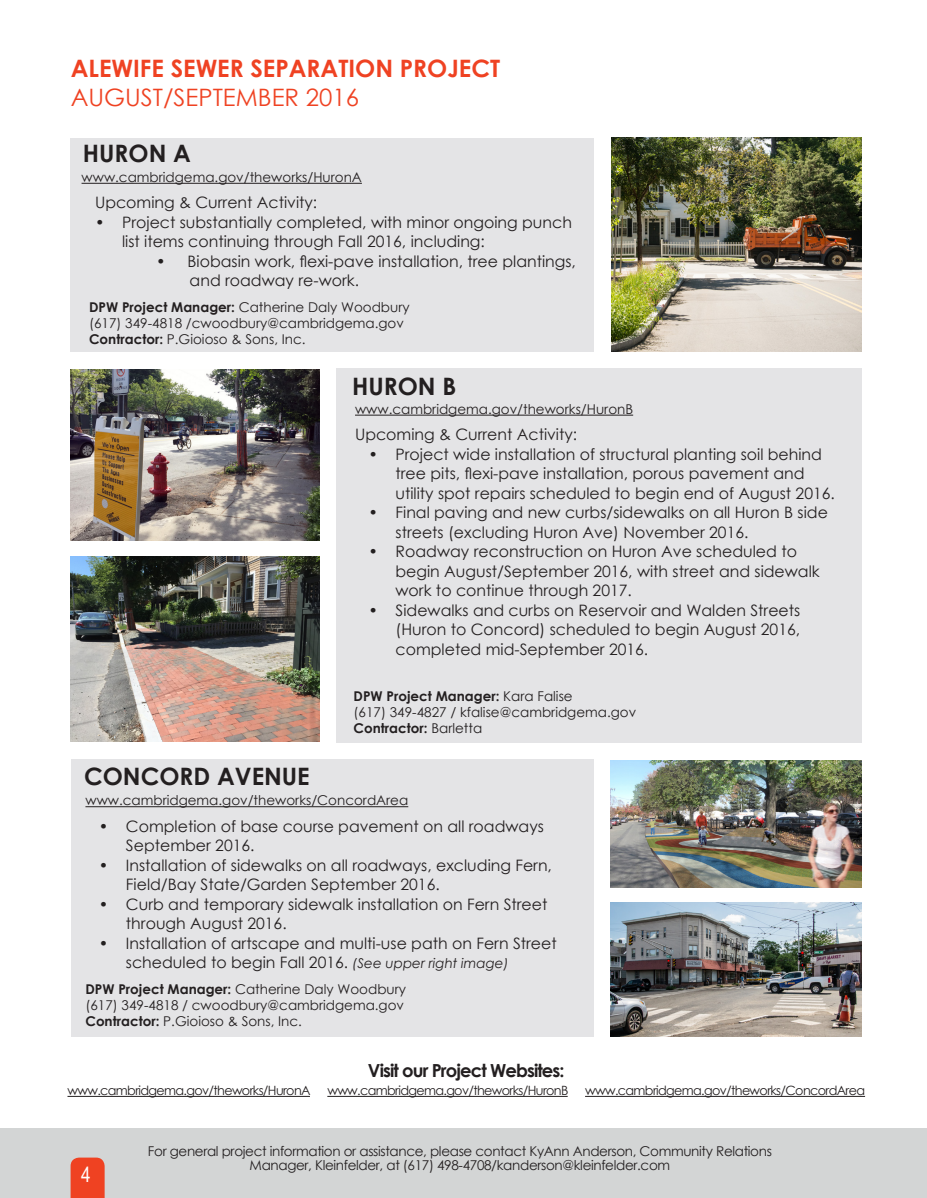
<style>
.page{position:relative;width:927px;height:1198px;background:#fff}
.page>*{position:absolute;margin:0;border:0;box-sizing:border-box;transform-origin:0 0}
.t1{font:26.1px "Calibri";color:#231f20}
.t2{font:700 24px "Century Gothic";color:#ef4222}
.t3{font:700 24px "Century Gothic";color:#231f20}
.t4{font:24px "Century Gothic";color:#ef4222}
.t5{font:21px "Arial Narrow";color:#fff}
.t6{font:700 18px "Century Gothic";letter-spacing:-.05em;color:#231f20}
.t7{font:15.75px/19.5px "Century Gothic";color:#231f20}
.t8{font:13.5px/16.2px "Century Gothic";color:#231f20}
.t9{font:13.5px/14.4px "Century Gothic";letter-spacing:-.025em;color:#231f20;text-align:center}
.t10{font:12.75px "Century Gothic";letter-spacing:-.05em;color:#231f20}
.s1{font-weight:700}
.s2{font-style:italic;font-size:13.5px}
</style>
<div class="page">
<div style="left:0;top:0;width:926px;height:1198px;background:#d3d5d5"></div>
<div style="left:0;top:0;width:926px;height:1127px;background:#fff"></div>
<div style="left:70px;top:138px;width:523px;height:213px;background:#e4e4e6"></div>
<div style="left:336px;top:368px;width:525px;height:374px;background:#e4e4e6"></div>
<hr style="left:355px;top:415px;width:278px;height:1px;background:#231f20">
<div style="left:71px;top:759px;width:522px;height:277px;background:#e4e4e6"></div>
<hr style="left:85px;top:806px;width:323px;height:1px;background:#231f20">
<svg style="left:71px;top:1157px;width:34px;height:41px"></svg>
<hr style="left:81px;top:183px;width:281px;height:1px;background:#231f20">
<hr style="left:67px;top:1096px;width:243px;height:1px;background:#231f20">
<hr style="left:327px;top:1096px;width:240px;height:1px;background:#231f20">
<hr style="left:585px;top:1096px;width:279px;height:1px;background:#231f20">
<img style="left:611px;top:138px;width:250px;height:213px">
<img style="left:610px;top:760px;width:251px;height:127px">
<img style="left:71px;top:556px;width:248px;height:185px">
<img style="left:610px;top:903px;width:251px;height:133px">
<img style="left:71px;top:369px;width:248px;height:171px">
<h2 class="t2" style="left:71px;top:50px;width:431px">ALEWIFE SEWER SEPARATION PROJECT</h2>
<h2 class="t4" style="left:71px;top:81px;width:289px">AUGUST/SEPTEMBER 2016</h2>
<h2 class="t3" style="left:83px;top:135px;width:109px">HURON A</h2>
<p class="t8" style="left:81px;top:169px;width:282px">www.cambridgema.gov/theworks/HuronA</p>
<p class="t7" style="left:95px;top:193px;width:224px">Upcoming &amp; Current Activity:</p>
<p class="t7" style="left:122px;top:212px;width:451px;text-indent:-27px">• Project substantially completed, with minor ongoing punch list items continuing through Fall 2016, including:</p>
<p class="t7" style="left:189px;top:251px;width:388px;text-indent:-33px">• Biobasin work, flexi-pave installation, tree plantings, and roadway re-work.</p>
<p class="t8" style="left:89px;top:299px;width:322px"><span class="s1">DPW Project Manager:</span> Catherine Daly Woodbury (617) 349-4818 /cwoodbury@cambridgema.gov<br><span class="s1">Contractor:</span> P.Gioioso &amp; Sons, Inc.</p>
<h2 class="t3" style="left:352px;top:367px;width:106px">HURON B</h2>
<p class="t8" style="left:355px;top:401px;width:279px">www.cambridgema.gov/theworks/HuronB</p>
<p class="t7" style="left:355px;top:424px;width:224px">Upcoming &amp; Current Activity:</p>
<p class="t7" style="left:395px;top:444px;width:441px;text-indent:-27px">• Project wide installation of structural planting soil behind tree pits, flexi-pave installation, porous pavement and utility spot repairs scheduled to begin end of August 2016.</p>
<p class="t7" style="left:395px;top:502px;width:434px;text-indent:-27px">• Final paving and new curbs/sidewalks on all Huron B side streets (excluding Huron Ave) November 2016.</p>
<p class="t7" style="left:395px;top:541px;width:425px;text-indent:-27px">• Roadway reconstruction on Huron Ave scheduled to begin August/September 2016, with street and sidewalk work to continue through 2017.</p>
<p class="t7" style="left:395px;top:600px;width:406px;text-align:justify;text-indent:-27px">• Sidewalks and curbs on Reservoir and Walden Streets (Huron to Concord) scheduled to begin August 2016, completed mid-September 2016.</p>
<p class="t8" style="left:353px;top:687px;width:284px"><span class="s1">DPW Project Manager:</span> Kara Falise<br>(617) 349-4827 / kfalise@cambridgema.gov<br><span class="s1">Contractor:</span> Barletta</p>
<h2 class="t3" style="left:84px;top:758px;width:227px">CONCORD AVENUE</h2>
<p class="t8" style="left:85px;top:792px;width:324px">www.cambridgema.gov/theworks/ConcordArea</p>
<p class="t7" style="left:126px;top:816px;width:419px;text-indent:-27px">• Completion of base course pavement on all roadways<br>September 2016.</p>
<p class="t7" style="left:126px;top:855px;width:427px;text-indent:-27px">• Installation of sidewalks on all roadways, excluding Fern,<br>Field/Bay State/Garden September 2016.</p>
<p class="t7" style="left:126px;top:894px;width:423px;text-indent:-27px">• Curb and temporary sidewalk installation on Fern Street through August 2016.</p>
<p class="t7" style="left:126px;top:933px;width:432px;text-indent:-27px">• Installation of artscape and multi-use path on Fern Street scheduled to begin Fall 2016. <span class="s2">(See upper right image)</span></p>
<p class="t8" style="left:85px;top:980px;width:322px"><span class="s1">DPW Project Manager:</span> Catherine Daly Woodbury (617) 349-4818 / cwoodbury@cambridgema.gov<br><span class="s1">Contractor:</span> P.Gioioso &amp; Sons, Inc.</p>
<p class="t6" style="left:368px;top:1057px;width:198px">Visit our Project Websites:</p>
<h1 class="t1" style="left:785px;top:1065px;width:147px">Dear Neighbo</h1>
<p class="t10" style="left:67px;top:1081px;width:244px">www.cambridgema.gov/theworks/HuronA</p>
<p class="t10" style="left:327px;top:1081px;width:242px">www.cambridgema.gov/theworks/HuronB</p>
<p class="t10" style="left:585px;top:1081px;width:281px">www.cambridgema.gov/theworks/ConcordArea</p>
<h3 class="t5" style="left:81px;top:1159px;width:11px">4</h3>
<p class="t9" style="left:148px;top:1143px;width:625px">For general project information or assistance, please contact KyAnn Anderson, Community Relations<br>Manager, Kleinfelder, at (617) 498-4708/kanderson@kleinfelder.com</p>
</div>
